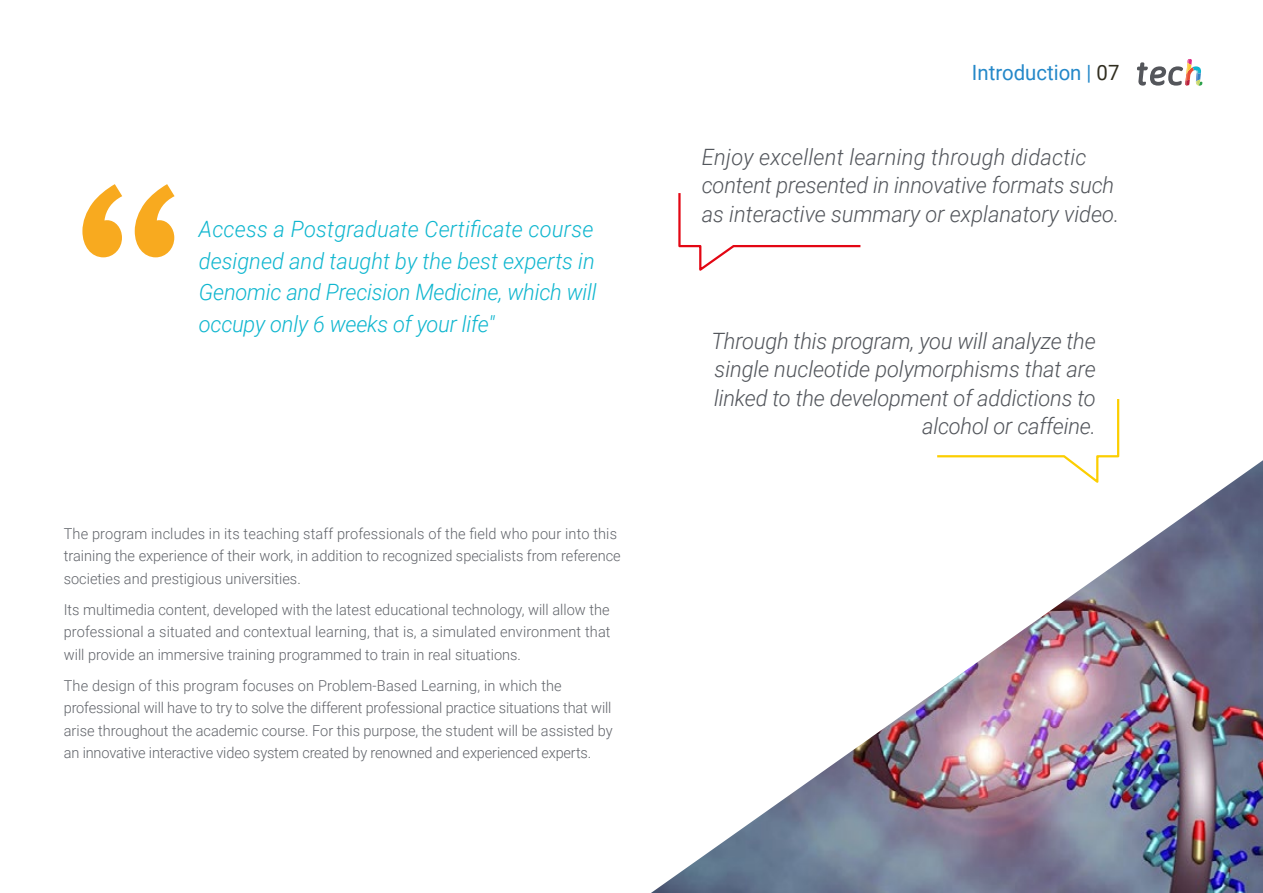
<style>
.page{position:relative;width:1263px;height:893px;background:#fff}
.page>*{position:absolute;margin:0;border:0;box-sizing:border-box;transform-origin:0 0}
.t1{font:italic 300 22.5px/28.5px "Roboto";letter-spacing:-.01em;color:#52555b;text-align:right}
.t2{font:italic 300 22.5px/31.5px "Roboto";color:#0fb6cf}
.t3{font:21px "Roboto";color:#2488c9}
.t4{font:300 15px/22.5px "Roboto";color:#61646a}
.s1{color:#312e20}
</style>
<div class="page">
<svg style="left:82px;top:184px;width:93px;height:73px"></svg>
<img style="left:651px;top:460px;width:612px;height:433px">
<svg style="left:1137px;top:59px;width:65px;height:27px"></svg>
<svg style="left:935px;top:399px;width:185px;height:87px"></svg>
<svg style="left:678px;top:193px;width:183px;height:78px"></svg>
<h1 class="t2" style="left:199px;top:213px;width:399px">Access a Postgraduate Certificate course designed and taught by the best experts in Genomic and Precision Medicine, which will occupy only 6 weeks of your life"</h1>
<p class="t4" style="left:64px;top:521px;width:558px">The program includes in its teaching staff professionals of the field who pour into this training the experience of their work, in addition to recognized specialists from reference societies and prestigious universities.</p>
<p class="t4" style="left:64px;top:597px;width:548px;text-align:justify">Its multimedia content, developed with the latest educational technology, will allow the professional a situated and contextual learning, that is, a simulated environment that will provide an immersive training programmed to train in real situations.</p>
<p class="t4" style="left:64px;top:673px;width:550px">The design of this program focuses on Problem-Based Learning, in which the professional will have to try to solve the different professional practice situations that will arise throughout the academic course. For this purpose, the student will be assisted by an innovative interactive video system created by renowned and experienced experts.</p>
<h2 class="t3" style="left:972px;top:57px;width:149px">Introduction | <span class="s1">07</span></h2>
<h1 class="t1" style="left:702px;top:142px;width:419px;text-align:left">Enjoy excellent learning through didactic content presented in innovative formats such as interactive summary or explanatory video.</h1>
<h1 class="t1" style="left:711px;top:325px;width:386px">Through this program, you will analyze the single nucleotide polymorphisms that are linked to the development of addictions to alcohol or caffeine.</h1>
</div>
